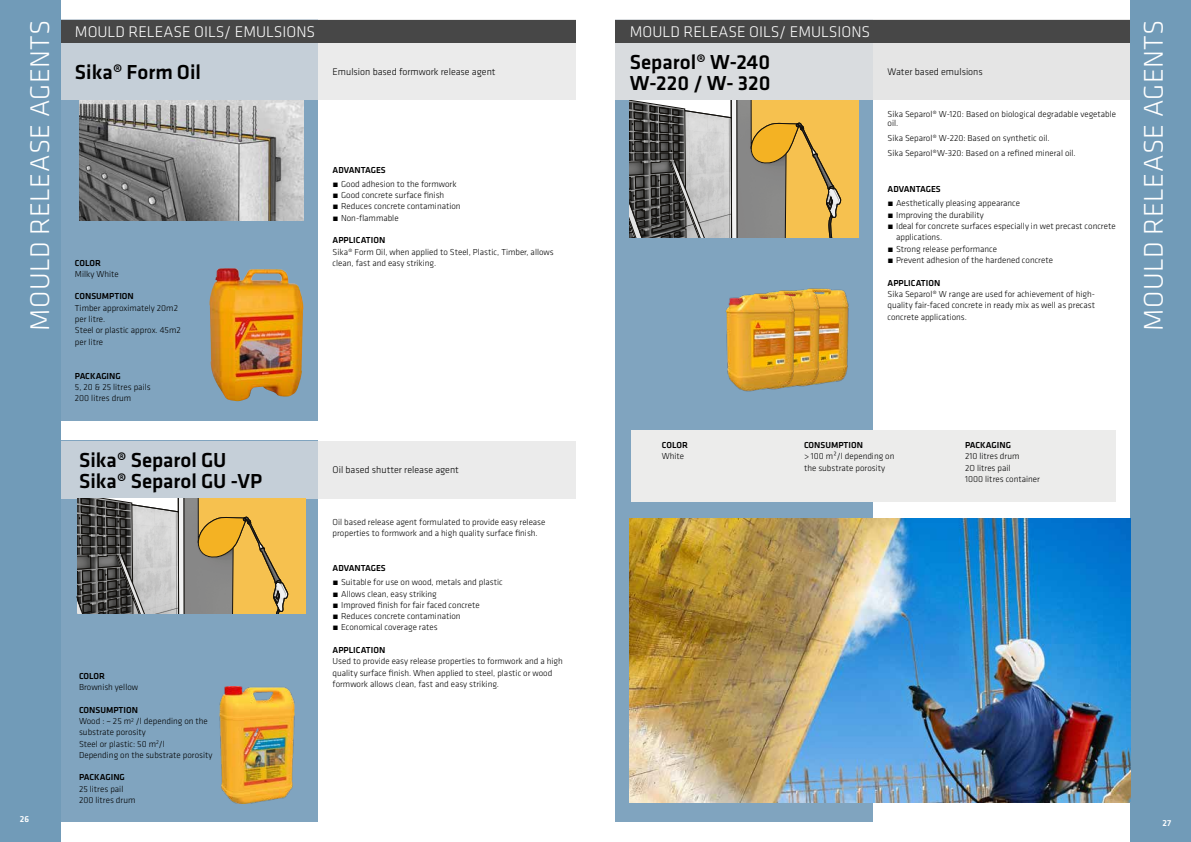
<style>
.page{position:relative;width:1191px;height:842px;background:#fff}
.page>*{position:absolute;margin:0;border:0;box-sizing:border-box;transform-origin:0 0}
.t1{font:300 28px "Klavika";letter-spacing:.015em;color:#fff}
.t2{font:500 21px/21px "Klavika";color:#000}
.t3{font:300 16px "Klavika";color:#fff}
.t4{font:300 10px "Klavika";color:#000}
.t5{font:300 9px/11.3px "Klavika";color:#000}
.t6{font:500 9px "Klavika";color:#000}
.t7{font:500 9px "Klavika";color:#fff}
.s1{font-weight:500}
</style>
<div class="page">
<div style="left:60px;top:20px;width:258px;height:401px;background:#80a4bf"></div>
<div style="left:60px;top:441px;width:258px;height:381px;background:#80a4bf"></div>
<svg style="left:60px;top:43px;width:515px;height:57px;background:#d7dce1"></svg>
<div style="left:60px;top:20px;width:515px;height:23px;background:#474747"></div>
<svg style="left:60px;top:441px;width:515px;height:57px;background:#d7dce1"></svg>
<div style="left:0;top:0;width:60px;height:842px;background:#719bb8"></div>
<div style="left:615px;top:20px;width:258px;height:802px;background:#80a4bf"></div>
<div style="left:615px;top:20px;width:556px;height:80px;background:#e3e3e3"></div>
<div style="left:615px;top:20px;width:556px;height:23px;background:#474747"></div>
<img style="left:79px;top:100px;width:224px;height:120px">
<img style="left:219px;top:686px;width:76px;height:117px">
<img style="left:209px;top:268px;width:94px;height:133px">
<img style="left:184px;top:498px;width:14px;height:115px">
<svg style="left:198px;top:498px;width:107px;height:115px;background:#d7ad52"></svg>
<svg style="left:76px;top:498px;width:108px;height:115px;background:#848585"></svg>
<img style="left:835px;top:289px;width:14px;height:93px">
<img style="left:808px;top:288px;width:27px;height:97px">
<img style="left:725px;top:289px;width:85px;height:103px">
<div style="left:1130px;top:0;width:61px;height:842px;background:#719bb8"></div>
<img style="left:737px;top:100px;width:13px;height:138px">
<svg style="left:750px;top:100px;width:108px;height:138px;background:#d5ac55"></svg>
<svg style="left:630px;top:100px;width:107px;height:138px;background:#878786"></svg>
<img style="left:630px;top:518px;width:500px;height:284px">
<div style="left:631px;top:430px;width:485px;height:71px;background:#ececeb"></div>
<h1 class="t1" style="left:23px;top:331px;width:312px;rotate:-90deg">MOULD RELEASE AGENTS</h1>
<h3 class="t3" style="left:75px;top:22px;width:242px">MOULD RELEASE OILS/ EMULSIONS</h3>
<h2 class="t2" style="left:75px;top:61px;width:128px">Sika® Form Oil</h2>
<p class="t4" style="left:332px;top:66px;width:164px">Emulsion based formwork release agent</p>
<p class="t6" style="left:332px;top:164px;width:55px">ADVANTAGES</p>
<p class="t5" style="left:332px;top:178px;width:129px">́ Good adhesion to the formwork ́ Good concrete surface finish<br>́ Reduces concrete contamination ́ Non-flammable</p>
<p class="t6" style="left:332px;top:234px;width:54px">APPLICATION</p>
<p class="t5" style="left:332px;top:246px;width:223px">Sika® Form Oil, when applied to Steel, Plastic, Timber, allows</p>
<p class="t6" style="left:75px;top:256px;width:28px">COLOR</p>
<p class="t5" style="left:332px;top:257px;width:105px">clean, fast and easy striking.</p>
<p class="t5" style="left:75px;top:268px;width:45px">Milky White</p>
<p class="t6" style="left:75px;top:290px;width:60px">CONSUMPTION</p>
<p class="t5" style="left:75px;top:302px;width:107px">Timber approximately 20m2 per litre.<br>Steel or plastic approx. 45m2 per litre</p>
<p class="t6" style="left:75px;top:369px;width:47px">PACKAGING</p>
<p class="t5" style="left:75px;top:381px;width:77px">5, 20 &amp; 25 litres pails<br>200 litres drum</p>
<h2 class="t2" style="left:79px;top:449px;width:185px">Sika® Separol GU<br>Sika® Separol GU -VP</h2>
<p class="t6" style="left:79px;top:670px;width:28px">COLOR</p>
<p class="t5" style="left:79px;top:681px;width:61px">Brownish yellow</p>
<p class="t5" style="left:79px;top:704px;width:135px"><span class="s1">CONSUMPTION<br></span>Wood : ~ 25 m<sup>2</sup> /l depending on the substrate porosity<br>Steel or plastic: 50 m<sup>2</sup>/l<br>Depending on the substrate porosity</p>
<p class="t6" style="left:79px;top:771px;width:47px">PACKAGING</p>
<p class="t5" style="left:79px;top:783px;width:58px">25 litres pail<br>200 litres drum</p>
<p class="t4" style="left:332px;top:464px;width:128px">Oil based shutter release agent</p>
<p class="t5" style="left:332px;top:516px;width:214px">Oil based release agent formulated to provide easy release properties to formwork and a high quality surface finish.</p>
<p class="t6" style="left:332px;top:562px;width:55px">ADVANTAGES</p>
<p class="t5" style="left:332px;top:576px;width:172px">́ Suitable for use on wood, metals and plastic ́ Allows clean, easy striking<br>́ Improved finish for fair faced concrete<br>́ Reduces concrete contamination<br>́ Economical coverage rates</p>
<p class="t6" style="left:332px;top:644px;width:54px">APPLICATION</p>
<p class="t5" style="left:332px;top:656px;width:232px">Used to provide easy release properties to formwork and a high quality surface finish. When applied to steel, plastic or wood formwork allows clean, fast and easy striking.</p>
<h3 class="t3" style="left:630px;top:22px;width:242px">MOULD RELEASE OILS/ EMULSIONS</h3>
<h2 class="t2" style="left:630px;top:51px;width:142px">Separol® W-240<br>W-220 / W- 320</h2>
<p class="t4" style="left:887px;top:66px;width:97px">Water based emulsions</p>
<p class="t5" style="left:887px;top:110px;width:230px;line-height:9px">Sika Separol® W-120: Based on biological degradable vegetable oil.</p>
<p class="t5" style="left:887px;top:131px;width:190px;line-height:15px">Sika Separol® W-220: Based on synthetic oil.<br>Sika Separol®W-320: Based on a refined mineral oil.</p>
<p class="t6" style="left:887px;top:183px;width:55px">ADVANTAGES</p>
<p class="t5" style="left:887px;top:198px;width:134px">́ Aesthetically pleasing appearance</p>
<p class="t5" style="left:887px;top:209px;width:98px">́ Improving the durability</p>
<p class="t5" style="left:887px;top:220px;width:230px">́ Ideal for concrete surfaces especially in wet precast concrete</p>
<p class="t5" style="left:896px;top:232px;width:48px">applications.</p>
<p class="t5" style="left:887px;top:243px;width:111px">́ Strong release performance</p>
<p class="t5" style="left:887px;top:254px;width:167px">́ Prevent adhesion of the hardened concrete</p>
<p class="t6" style="left:887px;top:276px;width:54px">APPLICATION</p>
<p class="t5" style="left:887px;top:288px;width:209px;text-align:justify">Sika Separol® W range are used for achievement of high&shy;quality fair-faced concrete in ready mix as well as precast concrete applications.</p>
<h1 class="t1" style="left:1136px;top:331px;width:312px;rotate:-90deg">MOULD RELEASE AGENTS</h1>
<p class="t6" style="left:662px;top:439px;width:28px">COLOR</p>
<p class="t5" style="left:662px;top:451px;width:24px">White</p>
<p class="t6" style="left:804px;top:439px;width:60px">CONSUMPTION</p>
<p class="t5" style="left:804px;top:451px;width:92px">&gt; 100 m²/l depending on the substrate porosity</p>
<p class="t6" style="left:965px;top:439px;width:47px">PACKAGING</p>
<p class="t5" style="left:965px;top:451px;width:76px">210 litres drum<br>2O litres pail<br>1000 litres container</p>
<p class="t7" style="left:20px;top:813px;width:11px">26</p>
<p class="t7" style="left:1162px;top:813px;width:10px">27</p>
<p class="t7" style="left:1162px;top:817px;width:10px">27</p>
</div>
